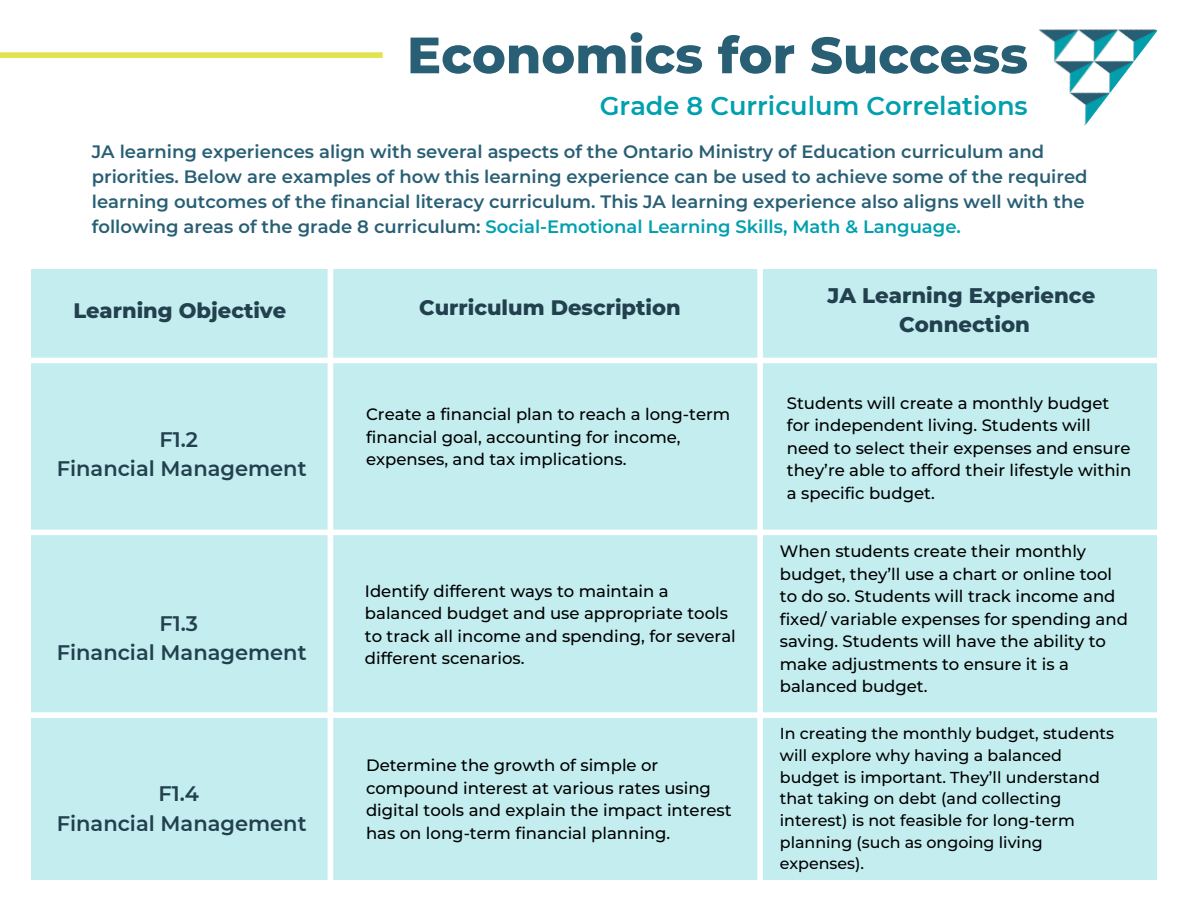
<style>
.page{position:relative;width:1188px;height:918px;background:#fff}
.page>*{position:absolute;margin:0;border:0;box-sizing:border-box;transform-origin:0 0}
.t1{font:800 51px "Montserrat";color:#285f74}
.t2{font:600 25.65px "Montserrat";color:#00a0af}
.t3{font:800 21.15px/29.7px "Montserrat";color:#22404d;text-align:center}
.t4{font:600 21px/29.2px "Montserrat";color:#22404d;text-align:center}
.t5{font:800 21px "Montserrat";color:#22404d}
.t6{font:600 18px/24.8px "Montserrat";color:#285f74}
.t7{font:500 16.5px/22.5px "Montserrat";color:#000}
.t8{font:500 15.9px/21.6px "Montserrat";color:#000}
.s1{color:#00a0af}
</style>
<div class="page">
<img style="left:1039px;top:29px;width:118px;height:97px">
<div style="left:0;top:52px;width:383px;height:6px;background:#e3e24f"></div>
<div style="left:31px;top:269px;width:1125px;height:611px;background:#c3edef"></div>
<div style="left:0;top:358px;width:1175px;height:5px;background:#fff"></div>
<div style="left:757px;top:258px;width:6px;height:660px;background:#fff"></div>
<div style="left:7px;top:530px;width:1181px;height:5px;background:#fff"></div>
<div style="left:10px;top:712px;width:1172px;height:6px;background:#fff"></div>
<div style="left:328px;top:250px;width:5px;height:648px;background:#fff"></div>
<h1 class="t1" style="left:407px;top:24px;width:623px">Economics for Success</h1>
<h2 class="t2" style="left:600px;top:90px;width:429px">Grade 8 Curriculum Correlations</h2>
<p class="t6" style="left:92px;top:140px;width:997px">JA learning experiences align with several aspects of the Ontario Ministry of Education curriculum and priorities. Below are examples of how this learning experience can be used to achieve some of the required learning outcomes of the financial literacy curriculum. This JA learning experience also aligns well with the following areas of the grade 8 curriculum: <span class="s1">Social-Emotional Learning Skills, Math &amp; Language.</span></p>
<p class="t5" style="left:73px;top:298px;width:215px">Learning Objective</p>
<p class="t5" style="left:419px;top:294px;width:263px">Curriculum Description</p>
<p class="t4" style="left:57px;top:425px;width:251px">F1.2<br>Financial Management</p>
<p class="t4" style="left:57px;top:609px;width:251px">F1.3<br>Financial Management</p>
<p class="t4" style="left:57px;top:779px;width:251px">F1.4<br>Financial Management</p>
<p class="t7" style="left:366px;top:403px;width:366px">Create a financial plan to reach a long-term financial goal, accounting for income, expenses, and tax implications.</p>
<p class="t7" style="left:365px;top:580px;width:372px">Identify different ways to maintain a balanced budget and use appropriate tools to track all income and spending, for several different scenarios.</p>
<p class="t7" style="left:366px;top:754px;width:367px">Determine the growth of simple or compound interest at various rates using digital tools and explain the impact interest has on long-term financial planning.</p>
<p class="t3" style="left:828px;top:280px;width:269px">JA Learning Experience<br>Connection</p>
<p class="t7" style="left:787px;top:392px;width:346px">Students will create a monthly budget for independent living. Students will need to select their expenses and ensure they’re able to afford their lifestyle within a specific budget.</p>
<p class="t7" style="left:780px;top:540px;width:350px">When students create their monthly budget, they’ll use a chart or online tool to do so. Students will track income and fixed/ variable expenses for spending and saving. Students will have the ability to make adjustments to ensure it is a balanced budget.</p>
<p class="t8" style="left:780px;top:723px;width:336px">In creating the monthly budget, students will explore why having a balanced budget is important. They’ll understand that taking on debt (and collecting interest) is not feasible for long-term planning (such as ongoing living expenses).</p>
</div>
